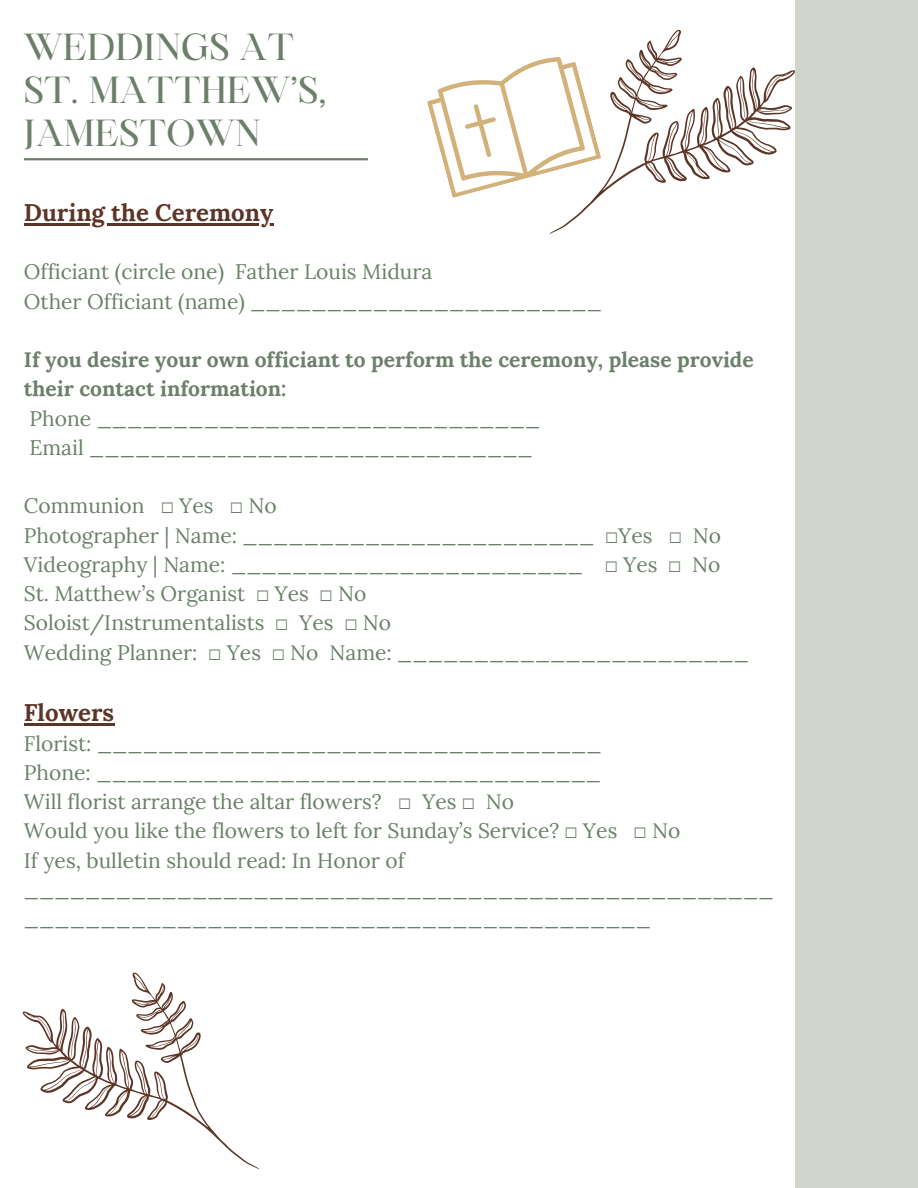
<style>
.page{position:relative;width:918px;height:1188px;background:#fff}
.page>*{position:absolute;margin:0;border:0;box-sizing:border-box;transform-origin:0 0}
.t1{font:36.15px/42.8px "Maharlika";color:#6c7f6a}
.t2{font:700 24px "Lora";color:#5d3526}
.t3{font:21px/29.2px "Lora";color:#6c7f6a}
.t4{font:700 21px/29.2px "Lora";color:#6c7f6a}
.s1{font-family:"Free Mono"}
</style>
<div class="page">
<div style="left:795px;top:0;width:123px;height:1188px;background:#d0d6cc"></div>
<hr style="left:24px;top:158px;width:344px;height:2px;background:#6c7f6a">
<svg style="left:427px;top:58px;width:123px;height:140px"></svg>
<hr style="left:24px;top:223px;width:249px;height:2px;background:#5d3526">
<hr style="left:24px;top:724px;width:90px;height:2px;background:#5d3526">
<svg style="left:23px;top:973px;width:236px;height:196px"></svg>
<svg style="left:550px;top:30px;width:245px;height:204px"></svg>
<h1 class="t1" style="left:24px;top:29px;width:304px">WEDDINGS AT<br>ST. MATTHEW’S,<br>JAMESTOWN</h1>
<p class="t2" style="left:24px;top:197px;width:251px">During the Ceremony</p>
<p class="t3" style="left:24px;top:257px;width:410px">Officiant (circle one) Father Louis Midura</p>
<p class="t3" style="left:24px;top:286px;width:580px">Other Officiant (name) _______________________</p>
<h2 class="t4" style="left:24px;top:345px;width:731px">If you desire your own officiant to perform the ceremony, please provide their contact information:</h2>
<p class="t3" style="left:29px;top:403px;width:512px">Phone _____________________________</p>
<p class="t3" style="left:29px;top:432px;width:505px">Email _____________________________</p>
<p class="t3" style="left:24px;top:491px;width:254px">Communion <span class="s1">☐</span> Yes <span class="s1">☐</span> No</p>
<p class="t3" style="left:24px;top:520px;width:699px">Photographer | Name: _______________________ <span class="s1">☐</span>Yes <span class="s1">☐</span> No</p>
<p class="t3" style="left:24px;top:549px;width:698px">Videography | Name: _______________________ <span class="s1">☐</span> Yes <span class="s1">☐</span> No</p>
<p class="t3" style="left:24px;top:579px;width:344px">St. Matthew’s Organist <span class="s1">☐</span> Yes <span class="s1">☐</span> No</p>
<p class="t3" style="left:24px;top:608px;width:369px">Soloist/Instrumentalists <span class="s1">☐</span> Yes <span class="s1">☐</span> No</p>
<p class="t3" style="left:24px;top:637px;width:727px">Wedding Planner: <span class="s1">☐</span> Yes <span class="s1">☐</span> No Name: _______________________</p>
<p class="t2" style="left:24px;top:697px;width:92px">Flowers</p>
<p class="t3" style="left:24px;top:728px;width:579px">Florist: _________________________________</p>
<p class="t3" style="left:24px;top:758px;width:579px">Phone: _________________________________</p>
<p class="t3" style="left:24px;top:787px;width:492px">Will florist arrange the altar flowers? <span class="s1">☐</span> Yes <span class="s1">☐</span> No</p>
<p class="t3" style="left:24px;top:816px;width:658px">Would you like the flowers to left for Sunday’s Service? <span class="s1">☐</span> Yes <span class="s1">☐</span> No</p>
<p class="t3" style="left:24px;top:845px;width:382px">If yes, bulletin should read: In Honor of</p>
<p class="t3" style="left:24px;top:875px;width:751px">_________________________________________________ _________________________________________</p>
</div>
